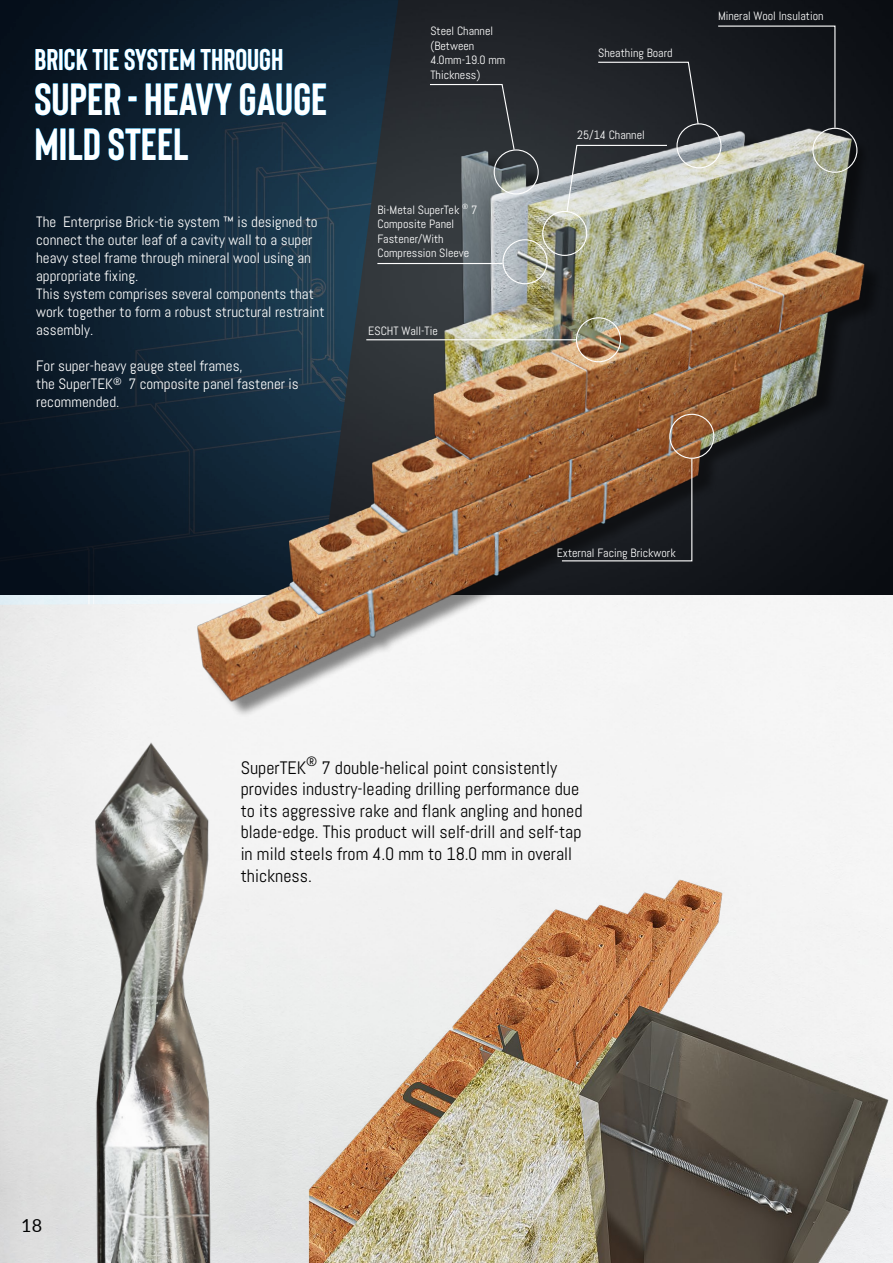
<style>
.page{position:relative;width:893px;height:1263px;background:#fff}
.page>*{position:absolute;margin:0;border:0;box-sizing:border-box;transform-origin:0 0}
.t1{font:700 45px/45px "Bison";color:#fff}
.t2{font:700 30px "Bison";color:#fff}
.t3{font:18px/21.6px "Abel";color:#000}
.t4{font:18px "Lato";color:#020203}
.t5{font:15px/18px "Abel";color:#fff}
.t6{font:12px/14.4px "Abel";color:#fff}
</style>
<div class="page">
<img style="left:0;top:0;width:180px;height:605px">
<img style="left:180px;top:0;width:504px;height:690px">
<div style="left:502px;top:239px;width:46px;height:45px;border:1px solid #fff;border-radius:50%"></div>
<div style="left:429px;top:83px;width:86px;height:68px;background:#2a2f33"></div>
<div style="left:542px;top:211px;width:45px;height:45px;border:1px solid #fff;border-radius:50%"></div>
<svg style="left:566px;top:144px;width:102px;height:69px;background:#9b9e9a"></svg>
<svg style="left:561px;top:458px;width:123px;height:18px;background:#9a6238"></svg>
<div style="left:576px;top:317px;width:45px;height:45px;border:1px solid #fff;border-radius:50%"></div>
<hr style="left:366px;top:339px;width:210px;height:1px;background:#fff">
<hr style="left:377px;top:263px;width:125px;height:1px;background:#fff">
<div style="left:494px;top:149px;width:45px;height:45px;border:1px solid #fff;border-radius:50%"></div>
<img style="left:684px;top:0;width:209px;height:476px">
<img style="left:266px;top:476px;width:627px;height:787px">
<img style="left:0;top:690px;width:488px;height:573px">
<div style="left:676px;top:123px;width:45px;height:45px;border:1px solid #fff;border-radius:50%"></div>
<div style="left:597px;top:61px;width:102px;height:64px;background:#212429"></div>
<h2 class="t2" style="left:34px;top:44px;width:251px">BRICK TIE SYSTEM THROUGH</h2>
<h1 class="t1" style="left:34px;top:77px;width:294px">SUPER - HEAVY GAUGE<br>MILD STEEL</h1>
<p class="t5" style="left:36px;top:213px;width:290px">The Enterprise Brick-tie system ™ is designed to connect the outer leaf of a cavity wall to a super heavy steel frame through mineral wool using an appropriate fixing.<br>This system comprises several components that work together to form a robust structural restraint assembly.</p>
<p class="t5" style="left:36px;top:357px;width:264px">For super-heavy gauge steel frames,<br>the SuperTEK<sup>®</sup> 7 composite panel fastener is recommended.</p>
<p class="t6" style="left:430px;top:24px;width:77px">Steel Channel (Between<br>4.0mm-19.0 mm<br>Thickness)</p>
<p class="t6" style="left:377px;top:202px;width:101px">Bi-Metal SuperTek <sup>®</sup> 7<br>Composite Panel<br>Fastener/With<br>Compression Sleeve</p>
<p class="t6" style="left:368px;top:323px;width:71px">ESCHT Wall-Tie</p>
<p class="t6" style="left:598px;top:46px;width:76px">Sheathing Board</p>
<p class="t6" style="left:577px;top:128px;width:69px">25/14 Channel</p>
<p class="t6" style="left:718px;top:9px;width:107px">Mineral Wool Insulation</p>
<p class="t6" style="left:557px;top:546px;width:121px">External Facing Brickwork</p>
<p class="t3" style="left:241px;top:756px;width:343px">SuperTEK<sup>®</sup> 7 double-helical point consistently provides industry-leading drilling performance due to its aggressive rake and flank angling and honed blade-edge. This product will self-drill and self-tap in mild steels from 4.0 mm to 18.0 mm in overall thickness.</p>
<p class="t4" style="left:21px;top:1212px;width:22px">18</p>
</div>
